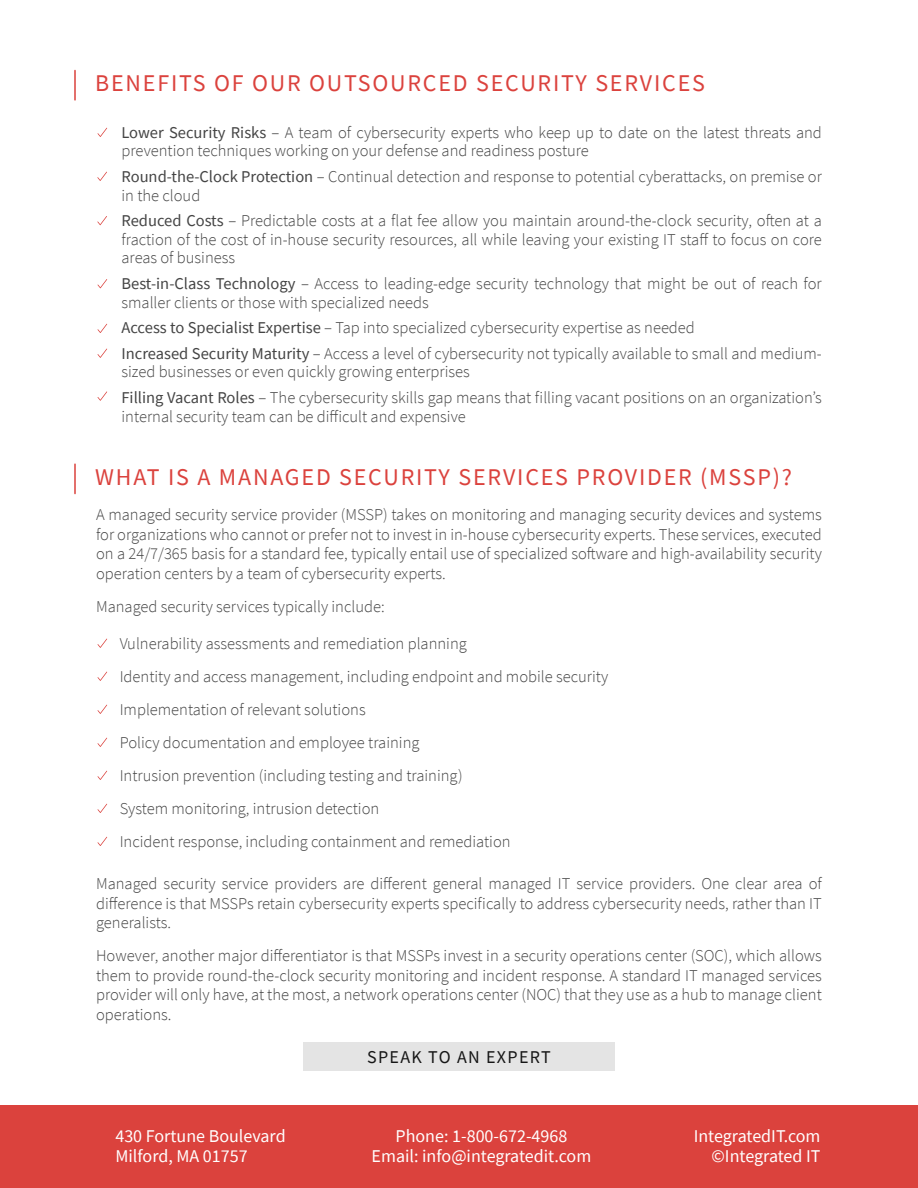
<style>
.page{position:relative;width:918px;height:1188px;background:#fff}
.page>*{position:absolute;margin:0;border:0;box-sizing:border-box;transform-origin:0 0}
.t1{font:24px "Source Sans Pro";letter-spacing:.075em;color:#db423d}
.t2{font:18px/19.5px "Source Sans Pro";color:#fff}
.t3{font:18px "Source Sans Pro";letter-spacing:.075em;color:#161616}
.t4{font:300 16.5px/19.5px "Source Sans Pro";color:#444}
.s1{font-weight:400}
</style>
<div class="page">
<div style="left:0;top:1105px;width:918px;height:83px;background:#db423d"></div>
<svg style="left:98px;top:128px;width:9px;height:9px"></svg>
<svg style="left:97px;top:216px;width:10px;height:9px"></svg>
<svg style="left:97px;top:172px;width:10px;height:9px"></svg>
<svg style="left:98px;top:279px;width:9px;height:9px"></svg>
<svg style="left:98px;top:349px;width:9px;height:9px"></svg>
<svg style="left:98px;top:391px;width:9px;height:10px"></svg>
<svg style="left:98px;top:324px;width:9px;height:9px"></svg>
<div style="left:303px;top:1042px;width:312px;height:29px;background:#e4e4e4"></div>
<hr style="left:74px;top:464px;width:2px;height:30px;background:#db423d">
<svg style="left:98px;top:639px;width:9px;height:9px"></svg>
<svg style="left:98px;top:705px;width:9px;height:9px"></svg>
<svg style="left:98px;top:672px;width:9px;height:9px"></svg>
<svg style="left:98px;top:738px;width:9px;height:9px"></svg>
<svg style="left:98px;top:771px;width:9px;height:9px"></svg>
<svg style="left:98px;top:804px;width:9px;height:9px"></svg>
<svg style="left:98px;top:837px;width:9px;height:9px"></svg>
<hr style="left:74px;top:70px;width:2px;height:30px;background:#db423d">
<h1 class="t1" style="left:95px;top:68px;width:611px">BENEFITS OF OUR OUTSOURCED SECURITY SERVICES</h1>
<p class="t4" style="left:122px;top:123px;width:702px;line-height:18.8px"><span class="s1">Lower Security Risks</span> – A team of cybersecurity experts who keep up to date on the latest threats and prevention techniques working on your defense and readiness posture</p>
<p class="t4" style="left:122px;top:167px;width:702px;line-height:18.8px"><span class="s1">Round-the-Clock Protection</span> – Continual detection and response to potential cyberattacks, on premise or in the cloud</p>
<p class="t4" style="left:122px;top:211px;width:702px;line-height:18.8px;text-align:justify"><span class="s1">Reduced Costs</span> – Predictable costs at a flat fee allow you maintain around-the-clock security, often at a fraction of the cost of in-house security resources, all while leaving your existing IT staff to focus on core areas of business</p>
<p class="t4" style="left:122px;top:274px;width:702px;line-height:18.8px"><span class="s1">Best-in-Class Technology</span> – Access to leading-edge security technology that might be out of reach for smaller clients or those with specialized needs</p>
<p class="t4" style="left:122px;top:315px;width:702px;line-height:25.5px"><span class="s1">Access to Specialist Expertise</span> – Tap into specialized cybersecurity expertise as needed<br><span class="s1">Increased Security Maturity</span> – Access a level of cybersecurity not typically available to small and medium-</p>
<p class="t4" style="left:122px;top:359px;width:702px;line-height:25.5px">sized businesses or even quickly growing enterprises<br><span class="s1">Filling Vacant Roles</span> – The cybersecurity skills gap means that filling vacant positions on an organization’s</p>
<p class="t4" style="left:122px;top:406px;width:346px">internal security team can be difficult and expensive</p>
<h1 class="t1" style="left:95px;top:462px;width:698px">WHAT IS A MANAGED SECURITY SERVICES PROVIDER (MSSP)?</h1>
<p class="t4" style="left:96px;top:505px;width:727px;text-align:justify">A managed security service provider (MSSP) takes on monitoring and managing security devices and systems for organizations who cannot or prefer not to invest in in-house cybersecurity experts. These services, executed on a 24/7/365 basis for a standard fee, typically entail use of specialized software and high-availability security operation centers by a team of cybersecurity experts.</p>
<p class="t4" style="left:96px;top:597px;width:290px">Managed security services typically include:</p>
<p class="t4" style="left:120px;top:627px;width:490px;line-height:33px">Vulnerability assessments and remediation planning<br>Identity and access management, including endpoint and mobile security Implementation of relevant solutions<br>Policy documentation and employee training<br>Intrusion prevention (including testing and training)<br>System monitoring, intrusion detection<br>Incident response, including containment and remediation</p>
<p class="t4" style="left:96px;top:874px;width:727px;text-align:justify">Managed security service providers are different general managed IT service providers. One clear area of difference is that MSSPs retain cybersecurity experts specifically to address cybersecurity needs, rather than IT generalists.</p>
<p class="t4" style="left:96px;top:946px;width:727px;text-align:justify">However, another major differentiator is that MSSPs invest in a security operations center (SOC), which allows them to provide round-the-clock security monitoring and incident response. A standard IT managed services provider will only have, at the most, a network operations center (NOC) that they use as a hub to manage client operations.</p>
<p class="t3" style="left:367px;top:1045px;width:185px">SPEAK TO AN EXPERT</p>
<p class="t2" style="left:115px;top:1126px;width:172px">430 Fortune Boulevard<br>Milford, MA 01757</p>
<p class="t2" style="left:694px;top:1126px;width:128px;text-align:right">IntegratedIT.com ©Integrated IT</p>
<p class="t2" style="left:372px;top:1126px;width:221px;text-align:center">Phone: 1-800-672-4968<br>Email: info@integratedit.com</p>
</div>
